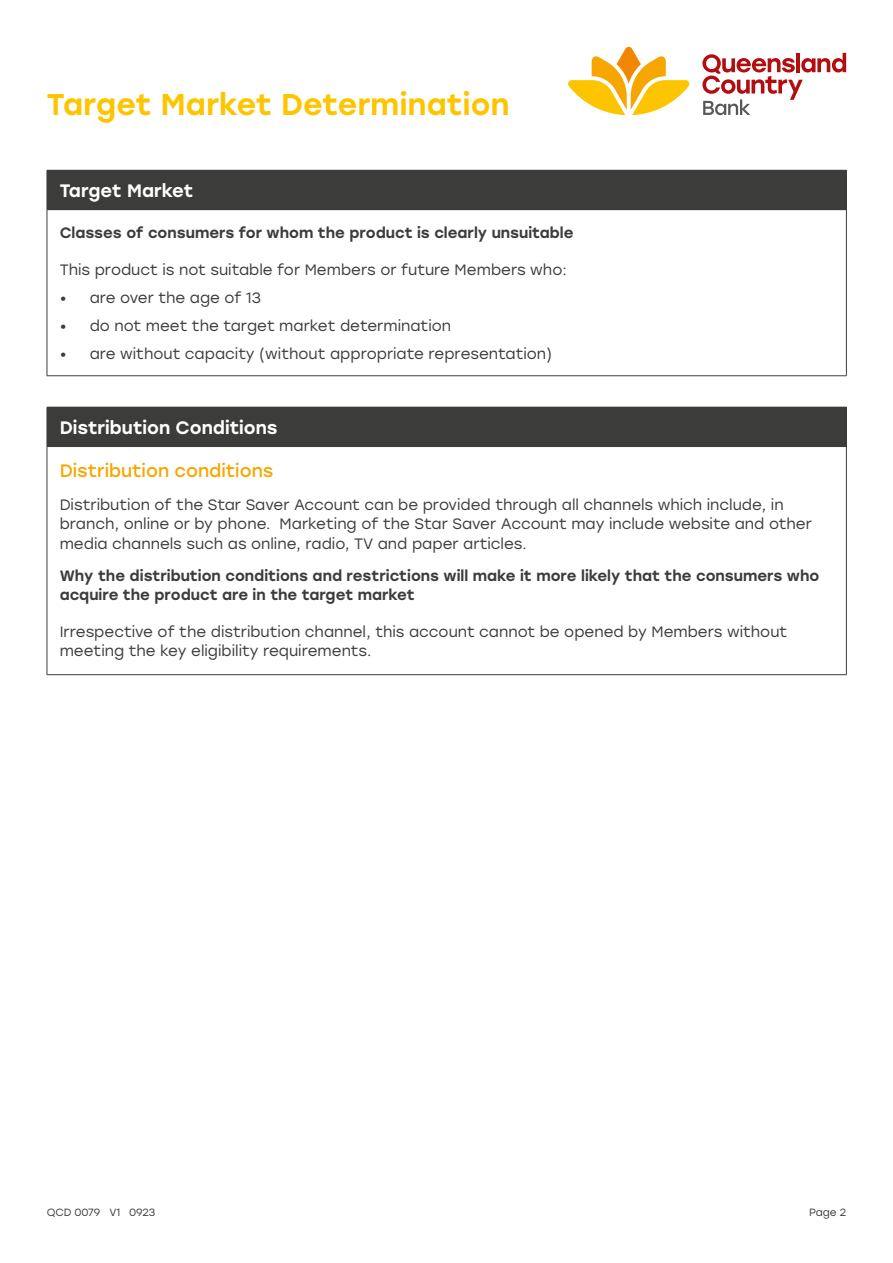
<style>
.page{position:relative;width:893px;height:1263px;background:#fff}
.page>*{position:absolute;margin:0;border:0;box-sizing:border-box;transform-origin:0 0}
.t1{font:500 30px "Stolzl";letter-spacing:.005em;color:#fdc500}
.t2{font:500 18px "Stolzl";color:#fff}
.t3{font:18px "Stolzl";color:#f7a600}
.t4{font:15px/19.5px "Stolzl";color:#3c3c3b}
.t5{font:500 15px/19.5px "Stolzl";color:#3c3c3b}
.t6{font:10.5px "Stolzl";letter-spacing:-.01em;color:#3c3c3b}
</style>
<div class="page">
<svg style="left:568px;top:47px;width:122px;height:68px"></svg>
<svg style="left:702px;top:53px;width:144px;height:62px"></svg>
<div style="left:47px;top:170px;width:799px;height:40px;background:#3c3c3b"></div>
<hr style="left:846px;top:170px;width:1px;height:40px;background:#3c3c3b">
<hr style="left:47px;top:210px;width:1px;height:166px;background:#3c3c3b">
<hr style="left:846px;top:210px;width:1px;height:166px;background:#3c3c3b">
<hr style="left:47px;top:375px;width:800px;height:1px;background:#3c3c3b">
<div style="left:47px;top:407px;width:799px;height:39px;background:#3c3c3b"></div>
<hr style="left:47px;top:446px;width:799px;height:1px;background:#3c3c3b">
<hr style="left:846px;top:407px;width:1px;height:39px;background:#3c3c3b">
<hr style="left:47px;top:446px;width:1px;height:228px;background:#3c3c3b">
<hr style="left:846px;top:446px;width:1px;height:228px;background:#3c3c3b">
<hr style="left:47px;top:674px;width:800px;height:1px;background:#3c3c3b">
<h1 class="t1" style="left:47px;top:83px;width:464px">Target Market Determination</h1>
<p class="t2" style="left:60px;top:178px;width:135px">Target Market</p>
<p class="t5" style="left:60px;top:222px;width:515px">Classes of consumers for whom the product is clearly unsuitable</p>
<p class="t4" style="left:60px;top:259px;width:509px">This product is not suitable for Members or future Members who:</p>
<p class="t4" style="left:60px;top:287px;width:203px">• are over the age of 13</p>
<p class="t4" style="left:60px;top:315px;width:393px">• do not meet the target market determination</p>
<p class="t4" style="left:60px;top:343px;width:494px">• are without capacity (without appropriate representation)</p>
<p class="t2" style="left:60px;top:415px;width:219px">Distribution Conditions</p>
<p class="t3" style="left:60px;top:458px;width:215px">Distribution conditions</p>
<p class="t4" style="left:60px;top:494px;width:754px">Distribution of the Star Saver Account can be provided through all channels which include, in branch, online or by phone. Marketing of the Star Saver Account may include website and other media channels such as online, radio, TV and paper articles.</p>
<p class="t5" style="left:60px;top:565px;width:761px">Why the distribution conditions and restrictions will make it more likely that the consumers who acquire the product are in the target market</p>
<p class="t4" style="left:60px;top:621px;width:729px">Irrespective of the distribution channel, this account cannot be opened by Members without meeting the key eligibility requirements.</p>
<p class="t6" style="left:47px;top:1205px;width:110px">QCD 0079 V1 0923</p>
<p class="t6" style="left:809px;top:1205px;width:38px">Page 2</p>
</div>
